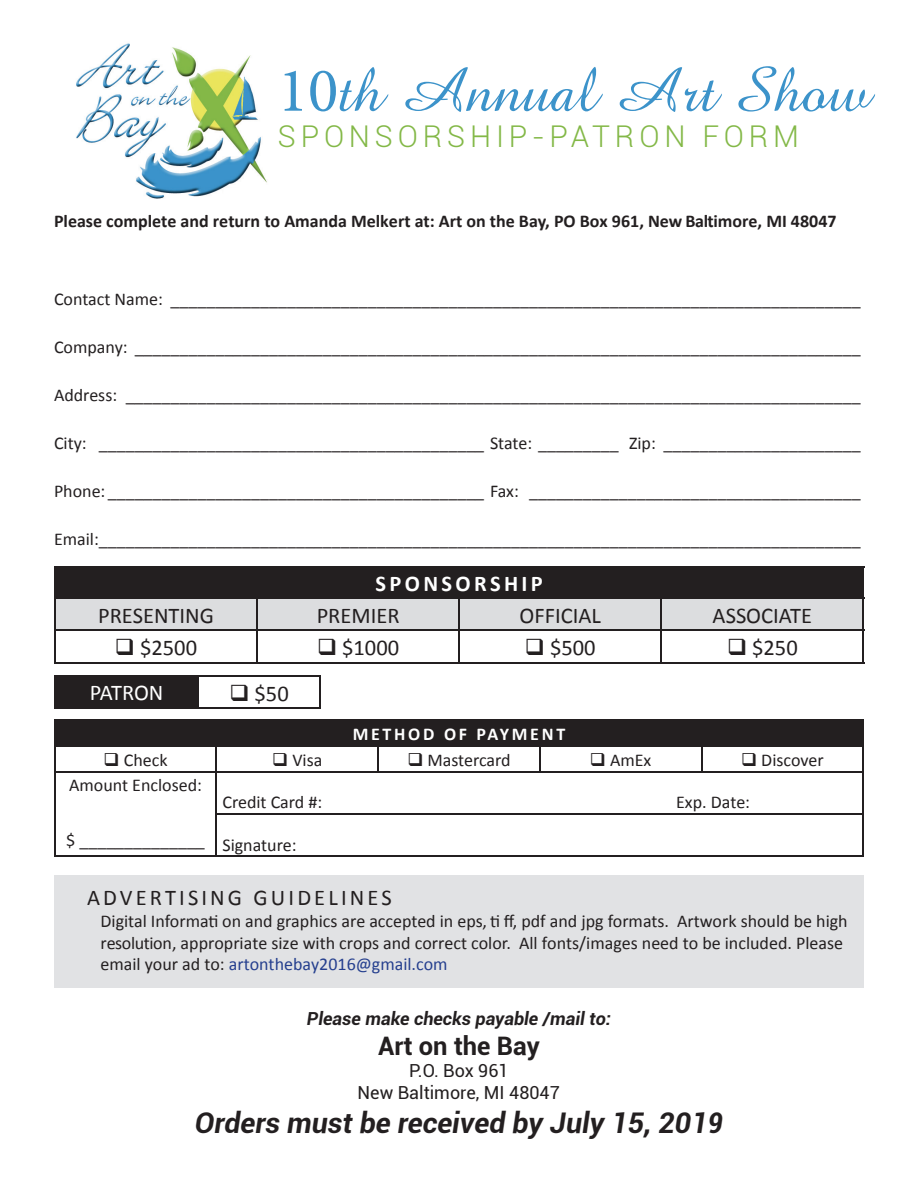
<style>
.page{position:relative;width:918px;height:1188px;background:#fff}
.page>*{position:absolute;margin:0;border:0;box-sizing:border-box;transform-origin:0 0}
.t1{font:63px "Amazone BT";color:#3c93ca}
.t2{font:300 30px "Roboto";letter-spacing:.16em;color:#83b847}
.t3{font:italic 700 28.5px "Roboto";color:#231f20}
.t4{font:700 25.5px "Roboto";color:#231f20}
.t5{font:22.5px "Calibri";color:#231f20}
.t6{font:22.5px "Calibri";letter-spacing:.14em;color:#231f20}
.t7{font:700 22.5px "Calibri";letter-spacing:.15em;color:#fff}
.t8{font:22.5px "Calibri";letter-spacing:-.01em;color:#fff}
.t9{font:18px/21.6px "Calibri";color:#231f20}
.t10{font:700 18px "Calibri";color:#231f20}
.t11{font:italic 700 18px "Roboto";color:#231f20}
.t12{font:18px/21.6px "Roboto";color:#231f20;text-align:center}
.t13{font:700 18px "Calibri";letter-spacing:.15em;color:#fff}
.s1{font-family:"Minion Pro"}
.s2{color:#253f8e}
.s3{font-stretch:condensed}
</style>
<div class="page">
<div style="left:54px;top:875px;width:810px;height:113px;background:#e1e2e4"></div>
<div style="left:55px;top:567px;width:808px;height:31px;background:#231f20"></div>
<div style="left:56px;top:599px;width:806px;height:30px;background:#dcdddf"></div>
<hr style="left:54px;top:566px;width:203px;height:2px;background:#231f20">
<hr style="left:54px;top:568px;width:2px;height:30px;background:#231f20">
<hr style="left:257px;top:566px;width:202px;height:2px;background:#231f20">
<hr style="left:459px;top:566px;width:202px;height:2px;background:#231f20">
<hr style="left:661px;top:566px;width:203px;height:2px;background:#231f20">
<hr style="left:862px;top:568px;width:2px;height:30px;background:#231f20">
<hr style="left:54px;top:598px;width:203px;height:1px;background:#231f20">
<hr style="left:54px;top:599px;width:2px;height:30px;background:#231f20">
<hr style="left:257px;top:598px;width:202px;height:1px;background:#231f20">
<hr style="left:256px;top:599px;width:2px;height:30px;background:#231f20">
<hr style="left:459px;top:598px;width:202px;height:1px;background:#231f20">
<hr style="left:458px;top:599px;width:2px;height:30px;background:#231f20">
<hr style="left:661px;top:598px;width:203px;height:1px;background:#231f20">
<hr style="left:660px;top:599px;width:2px;height:30px;background:#231f20">
<hr style="left:862px;top:599px;width:2px;height:30px;background:#231f20">
<hr style="left:54px;top:629px;width:203px;height:2px;background:#231f20">
<hr style="left:54px;top:631px;width:2px;height:31px;background:#231f20">
<hr style="left:257px;top:629px;width:202px;height:2px;background:#231f20">
<hr style="left:256px;top:631px;width:2px;height:31px;background:#231f20">
<hr style="left:459px;top:629px;width:202px;height:2px;background:#231f20">
<hr style="left:458px;top:631px;width:2px;height:31px;background:#231f20">
<hr style="left:661px;top:629px;width:203px;height:2px;background:#231f20">
<hr style="left:660px;top:631px;width:2px;height:31px;background:#231f20">
<hr style="left:862px;top:631px;width:2px;height:31px;background:#231f20">
<hr style="left:54px;top:662px;width:203px;height:2px;background:#231f20">
<hr style="left:257px;top:662px;width:202px;height:2px;background:#231f20">
<hr style="left:459px;top:662px;width:202px;height:2px;background:#231f20">
<hr style="left:661px;top:662px;width:203px;height:2px;background:#231f20">
<div style="left:55px;top:720px;width:808px;height:26px;background:#231f20"></div>
<hr style="left:54px;top:720px;width:162px;height:1px;background:#231f20">
<hr style="left:54px;top:721px;width:2px;height:24px;background:#231f20">
<hr style="left:702px;top:720px;width:162px;height:1px;background:#231f20">
<hr style="left:862px;top:721px;width:2px;height:24px;background:#231f20">
<hr style="left:54px;top:745px;width:162px;height:2px;background:#231f20">
<hr style="left:54px;top:747px;width:2px;height:24px;background:#231f20">
<hr style="left:216px;top:745px;width:162px;height:2px;background:#231f20">
<svg style="left:216px;top:747px;width:1px;height:24px"></svg>
<hr style="left:378px;top:745px;width:162px;height:2px;background:#231f20">
<hr style="left:377px;top:747px;width:2px;height:24px;background:#231f20">
<hr style="left:540px;top:745px;width:162px;height:2px;background:#231f20">
<hr style="left:539px;top:747px;width:2px;height:24px;background:#231f20">
<hr style="left:702px;top:745px;width:162px;height:2px;background:#231f20">
<svg style="left:701px;top:747px;width:1px;height:24px"></svg>
<hr style="left:862px;top:747px;width:2px;height:24px;background:#231f20">
<hr style="left:54px;top:771px;width:162px;height:1px;background:#231f20">
<hr style="left:54px;top:772px;width:2px;height:42px;background:#231f20">
<hr style="left:216px;top:771px;width:162px;height:1px;background:#231f20">
<hr style="left:216px;top:772px;width:1px;height:41px;background:#231f20">
<hr style="left:378px;top:771px;width:162px;height:1px;background:#231f20">
<hr style="left:540px;top:771px;width:162px;height:1px;background:#231f20">
<hr style="left:702px;top:771px;width:162px;height:1px;background:#231f20">
<hr style="left:862px;top:772px;width:2px;height:41px;background:#231f20">
<hr style="left:54px;top:814px;width:2px;height:42px;background:#231f20">
<hr style="left:216px;top:813px;width:162px;height:2px;background:#231f20">
<hr style="left:216px;top:815px;width:1px;height:41px;background:#231f20">
<hr style="left:378px;top:813px;width:162px;height:2px;background:#231f20">
<hr style="left:540px;top:813px;width:162px;height:2px;background:#231f20">
<hr style="left:702px;top:813px;width:162px;height:2px;background:#231f20">
<hr style="left:862px;top:815px;width:2px;height:41px;background:#231f20">
<hr style="left:54px;top:856px;width:162px;height:1px;background:#231f20">
<hr style="left:216px;top:856px;width:162px;height:1px;background:#231f20">
<hr style="left:378px;top:856px;width:162px;height:1px;background:#231f20">
<hr style="left:540px;top:856px;width:162px;height:1px;background:#231f20">
<hr style="left:702px;top:856px;width:162px;height:1px;background:#231f20">
<div style="left:55px;top:676px;width:143px;height:32px;background:#231f20"></div>
<hr style="left:54px;top:675px;width:144px;height:2px;background:#231f20">
<hr style="left:54px;top:677px;width:2px;height:30px;background:#231f20">
<hr style="left:198px;top:675px;width:123px;height:2px;background:#231f20">
<hr style="left:198px;top:677px;width:1px;height:30px;background:#231f20">
<hr style="left:319px;top:677px;width:2px;height:30px;background:#231f20">
<hr style="left:54px;top:707px;width:144px;height:2px;background:#231f20">
<hr style="left:198px;top:707px;width:123px;height:2px;background:#231f20">
<img style="left:76px;top:43px;width:191px;height:156px">
<h1 class="t1" style="left:278px;top:54px;width:594px"><span class="s1">10</span>th Annual Art Show</h1>
<h2 class="t2" style="left:278px;top:115px;width:523px">SPONSORSHIP-PATRON FORM</h2>
<p class="t10" style="left:54px;top:210px;width:784px">Please complete and return to Amanda Melkert at: Art on the Bay, PO Box 961, New Baltimore, MI 48047</p>
<p class="t9" style="left:54px;top:287px;width:808px">Contact Name: _____________________________________________________________________________</p>
<p class="t9" style="left:54px;top:335px;width:808px">Company: _________________________________________________________________________________</p>
<p class="t9" style="left:54px;top:383px;width:808px">Address: __________________________________________________________________________________</p>
<p class="t9" style="left:54px;top:431px;width:808px">City: ___________________________________________ State: _________ Zip: ______________________</p>
<p class="t9" style="left:54px;top:479px;width:808px">Phone: __________________________________________ Fax: _____________________________________</p>
<p class="t9" style="left:54px;top:528px;width:808px">Email:_____________________________________________________________________________________</p>
<p class="t7" style="left:375px;top:570px;width:169px">SPONSORSHIP</p>
<p class="t5" style="left:98px;top:601px;width:117px">PRESENTING</p>
<p class="t5" style="left:317px;top:601px;width:84px">PREMIER</p>
<p class="t5" style="left:520px;top:601px;width:83px">OFFICIAL</p>
<p class="t5" style="left:713px;top:601px;width:101px">ASSOCIATE</p>
<p class="t5" style="left:115px;top:634px;width:84px">❑ $2500</p>
<p class="t5" style="left:317px;top:634px;width:84px">❑ $1000</p>
<p class="t5" style="left:525px;top:634px;width:72px">❑ $500</p>
<p class="t5" style="left:727px;top:634px;width:72px">❑ $250</p>
<p class="t8" style="left:90px;top:679px;width:75px">PATRON</p>
<p class="t5" style="left:229px;top:679px;width:61px">❑ $50</p>
<p class="t13" style="left:353px;top:723px;width:214px">METHOD OF PAYMENT</p>
<p class="t9" style="left:104px;top:748px;width:65px">❑ Check</p>
<p class="t9" style="left:272px;top:748px;width:52px">❑ Visa</p>
<p class="t9" style="left:407px;top:748px;width:105px">❑ Mastercard</p>
<p class="t9" style="left:590px;top:748px;width:63px">❑ AmEx</p>
<p class="t9" style="left:741px;top:748px;width:84px">❑ Discover</p>
<p class="t9" style="left:69px;top:774px;width:134px">Amount Enclosed:</p>
<p class="t9" style="left:66px;top:828px;width:140px">$ ______________</p>
<p class="t9" style="left:222px;top:790px;width:101px">Credit Card #:</p>
<p class="t9" style="left:676px;top:790px;width:75px">Exp. Date:</p>
<p class="t9" style="left:222px;top:833px;width:76px">Signature:</p>
<p class="t6" style="left:87px;top:884px;width:306px">ADVERTISING GUIDELINES</p>
<p class="t9" style="left:100px;top:909px;width:749px">Digital Informati on and graphics are accepted in eps, ti ff, pdf and jpg formats. Artwork should be high resolution, appropriate size with crops and correct color. All fonts/images need to be included. Please email your ad to: <span class="s2">artonthebay2016@gmail.com</span></p>
<p class="t11" style="left:307px;top:1006px;width:306px">Please make checks payable /mail to:</p>
<h3 class="t4" style="left:378px;top:1028px;width:163px">Art on the Bay</h3>
<p class="t12" style="left:358px;top:1059px;width:204px">P.O. Box 961<br>New Baltimore, MI 48047</p>
<h3 class="t3" style="left:195px;top:1103px;width:529px">Orders must be received by July 15, 201<span class="s3">9</span></h3>
</div>
